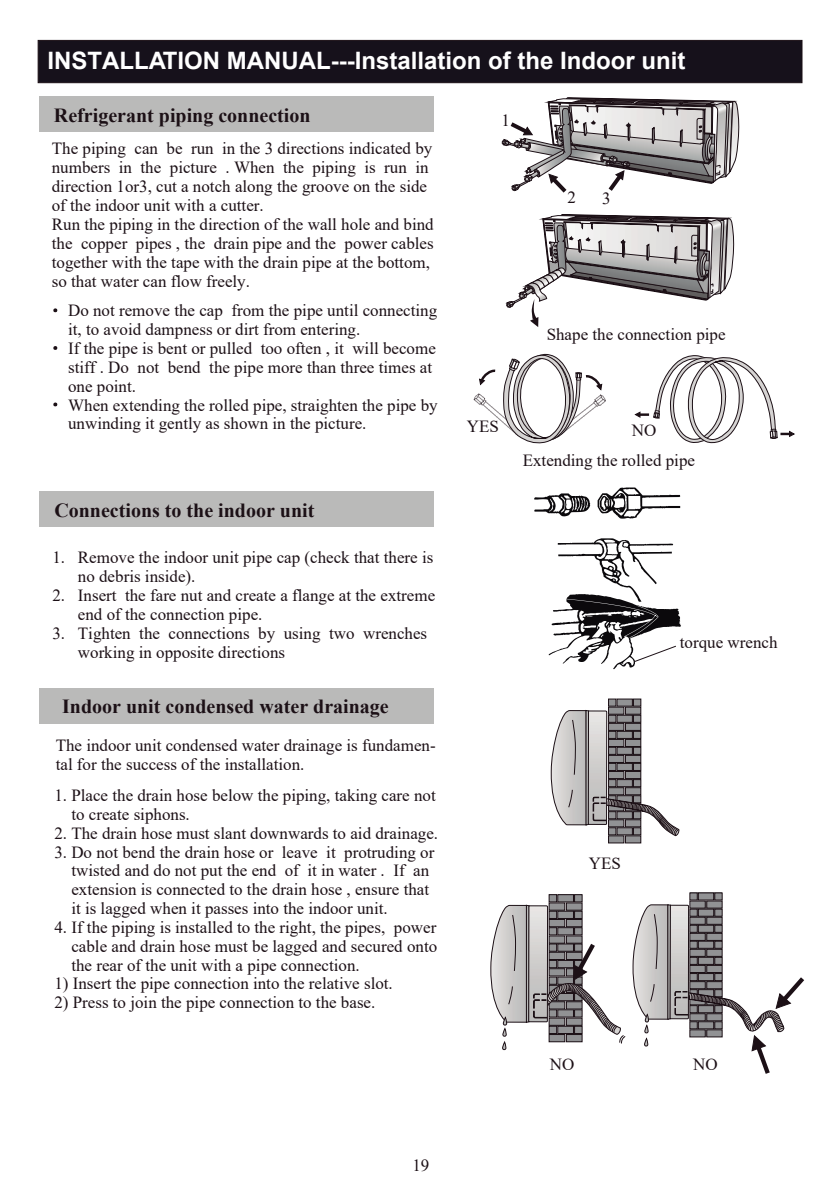
<style>
.page{position:relative;width:840px;height:1192px;background:#fff}
.page>*{position:absolute;margin:0;border:0;box-sizing:border-box;transform-origin:0 0}
.t1{font:700 24px "Arial";color:#fff}
.t2{font:700 20px "Times New Roman";color:#1c1016}
.t3{font:17px/18.8px "Times New Roman";color:#1c1016}
</style>
<div class="page">
<div style="left:39px;top:688px;width:395px;height:36px;background:#babab9"></div>
<div style="left:38px;top:40px;width:764px;height:43px;background:#16111b;border:1px solid #1c1016"></div>
<svg style="left:473px;top:39px;width:332px;height:1035px"></svg>
<div style="left:39px;top:96px;width:395px;height:36px;background:#babab9"></div>
<div style="left:39px;top:491px;width:395px;height:36px;background:#babab9"></div>
<svg style="left:53px;top:308px;width:4px;height:4px"></svg>
<svg style="left:53px;top:346px;width:4px;height:4px"></svg>
<svg style="left:53px;top:403px;width:4px;height:3px"></svg>
<h1 class="t1" style="left:48px;top:44px;width:639px">INSTALLATION MANUAL---Installation of the Indoor unit</h1>
<p class="t2" style="left:54px;top:101px;width:258px">Refrigerant piping connection</p>
<p class="t3" style="left:52px;top:138px;width:383px">The piping can be run in the 3 directions indicated by numbers in the picture . When the piping is run in direction 1or3, cut a notch along the groove on the side of the indoor unit with a cutter.<br>Run the piping in the direction of the wall hole and bind the copper pipes , the drain pipe and the power cables together with the tape with the drain pipe at the bottom, so that water can flow freely.</p>
<p class="t3" style="left:68px;top:301px;width:371px">Do not remove the cap from the pipe until connecting it, to avoid dampness or dirt from entering.<br>If the pipe is bent or pulled too often , it will become stiff . Do not bend the pipe more than three times at one point.<br>When extending the rolled pipe, straighten the pipe by unwinding it gently as shown in the picture.</p>
<p class="t2" style="left:54px;top:496px;width:262px">Connections to the indoor unit</p>
<p class="t3" style="left:501px;top:111px;width:10px">1</p>
<p class="t3" style="left:567px;top:187px;width:10px">2</p>
<p class="t3" style="left:602px;top:188px;width:10px">3</p>
<p class="t3" style="left:547px;top:324px;width:180px">Shape the connection pipe</p>
<p class="t3" style="left:467px;top:416px;width:34px">YES</p>
<p class="t3" style="left:523px;top:414px;width:174px;line-height:30.2px;text-indent:109px">NO<br>Extending the rolled pipe</p>
<p class="t3" style="left:78px;top:548px;width:357px;text-indent:-26px">1. Remove the indoor unit pipe cap (check that there is no debris inside).</p>
<p class="t3" style="left:78px;top:585px;width:359px;text-indent:-26px">2. Insert the fare nut and create a flange at the extreme end of the connection pipe.</p>
<p class="t3" style="left:78px;top:623px;width:351px;text-indent:-26px">3. Tighten the connections by using two wrenches working in opposite directions</p>
<p class="t3" style="left:680px;top:632px;width:99px">torque wrench</p>
<p class="t2" style="left:62px;top:692px;width:328px">Indoor unit condensed water drainage</p>
<p class="t3" style="left:56px;top:735px;width:382px">The indoor unit condensed water drainage is fundamen&shy;tal for the success of the installation.</p>
<p class="t3" style="left:71px;top:785px;width:366px;text-indent:-17px">1. Place the drain hose below the piping, taking care not to create siphons.</p>
<p class="t3" style="left:54px;top:823px;width:385px">2. The drain hose must slant downwards to aid drainage.</p>
<p class="t3" style="left:71px;top:842px;width:365px;text-indent:-17px">3. Do not bend the drain hose or leave it protruding or twisted and do not put the end of it in water . If an extension is connected to the drain hose , ensure that it is lagged when it passes into the indoor unit.</p>
<p class="t3" style="left:71px;top:917px;width:367px;text-align:justify;text-indent:-17px">4. If the piping is installed to the right, the pipes, power cable and drain hose must be lagged and secured onto the rear of the unit with a pipe connection.</p>
<p class="t3" style="left:54px;top:974px;width:340px">1) Insert the pipe connection into the relative slot.</p>
<p class="t3" style="left:54px;top:993px;width:323px">2) Press to join the pipe connection to the base.</p>
<p class="t3" style="left:589px;top:853px;width:34px">YES</p>
<p class="t3" style="left:412px;top:1156px;width:18px">19</p>
<p class="t3" style="left:550px;top:1055px;width:26px">NO</p>
<p class="t3" style="left:693px;top:1055px;width:26px">NO</p>
</div>
